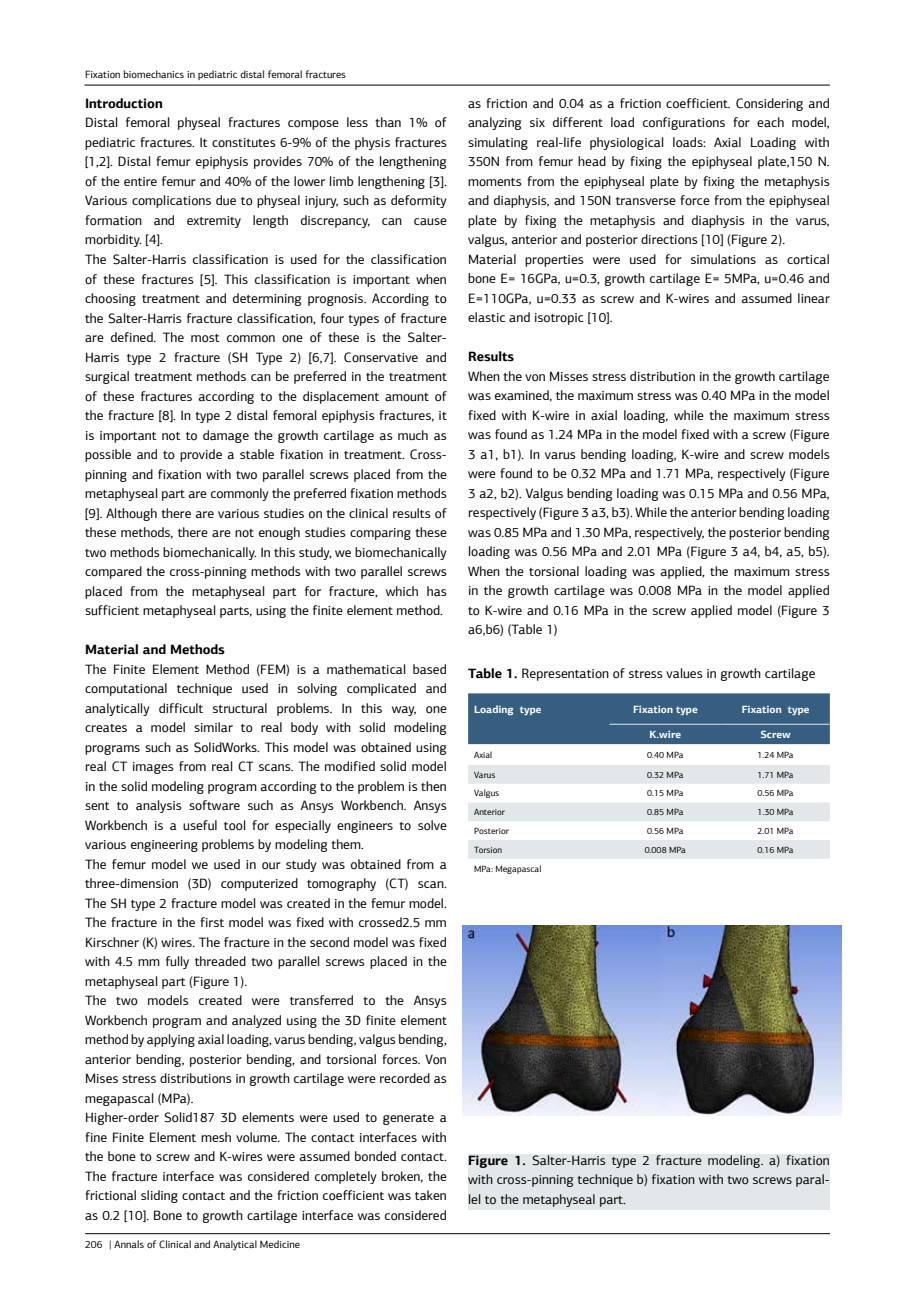
<style>
.page{position:relative;width:915px;height:1306px;background:#fff}
.page>*{position:absolute;margin:0;border:0;box-sizing:border-box;transform-origin:0 0}
.t1{font:13.5px/19.5px "PF Agora Sans Pro";color:#000}
.t2{font:700 13.5px "PF Agora Sans Pro";color:#000}
.t3{font:10.5px "PF Agora Sans Pro";color:#000}
.t4{font:700 10.5px "PF Agora Sans Pro";color:#fff}
.t5{font:9px "PF Agora Sans Pro";color:#000}
.s1{font-weight:700}
</style>
<div class="page">
<hr style="left:85px;top:1233px;width:744px;height:1px;background:#000">
<hr style="left:84px;top:85px;width:745px;height:1px;background:#000">
<div style="left:468px;top:693px;width:361px;height:51px;background:#355e81"></div>
<svg style="left:468px;top:765px;width:361px;height:93px"></svg>
<hr style="left:609px;top:724px;width:112px;height:1px;background:#e2e7ea">
<hr style="left:721px;top:724px;width:108px;height:1px;background:#e2e7ea">
<img style="left:462px;top:925px;width:379px;height:189px">
<div style="left:468px;top:1154px;width:361px;height:55px;background:#e2e7ea"></div>
<p class="t3" style="left:85px;top:68px;width:262px">Fixation biomechanics in pediatric distal femoral fractures</p>
<p class="t2" style="left:85px;top:95px;width:79px">Introduction</p>
<p class="t1" style="left:85px;top:113px;width:363px">Distal femoral physeal fractures compose less than 1% of pediatric fractures. It constitutes 6-9% of the physis fractures [1,2]. Distal femur epiphysis provides 70% of the lengthening of the entire femur and 40% of the lower limb lengthening [3].<br>Various complications due to physeal injury, such as deformity formation and extremity length discrepancy, can cause morbidity. [4].<br>The Salter-Harris classification is used for the classification of these fractures [5]. This classification is important when choosing treatment and determining prognosis. According to the Salter-Harris fracture classification, four types of fracture are defined. The most common one of these is the Salter-Harris type 2 fracture (SH Type 2) [6,7]. Conservative and surgical treatment methods can be preferred in the treatment of these fractures according to the displacement amount of the fracture [8]. In type 2 distal femoral epiphysis fractures, it is important not to damage the growth cartilage as much as possible and to provide a stable fixation in treatment. Cross&shy;pinning and fixation with two parallel screws placed from the metaphyseal part are commonly the preferred fixation methods [9]. Although there are various studies on the clinical results of these methods, there are not enough studies comparing these two methods biomechanically. In this study, we biomechanically compared the cross-pinning methods with two parallel screws placed from the metaphyseal part for fracture, which has sufficient metaphyseal parts, using the finite element method.</p>
<p class="t2" style="left:85px;top:641px;width:141px">Material and Methods</p>
<p class="t1" style="left:85px;top:659px;width:363px">The Finite Element Method (FEM) is a mathematical based computational technique used in solving complicated and analytically difficult structural problems. In this way, one creates a model similar to real body with solid modeling programs such as SolidWorks. This model was obtained using real CT images from real CT scans. The modified solid model in the solid modeling program according to the problem is then sent to analysis software such as Ansys Workbench. Ansys Workbench is a useful tool for especially engineers to solve various engineering problems by modeling them.<br>The femur model we used in our study was obtained from a three-dimension (3D) computerized tomography (CT) scan.<br>The SH type 2 fracture model was created in the femur model.<br>The fracture in the first model was fixed with crossed2.5 mm Kirschner (K) wires. The fracture in the second model was fixed with 4.5 mm fully threaded two parallel screws placed in the metaphyseal part (Figure 1).<br>The two models created were transferred to the Ansys Workbench program and analyzed using the 3D finite element method by applying axial loading, varus bending, valgus bending, anterior bending, posterior bending, and torsional forces. Von Mises stress distributions in growth cartilage were recorded as megapascal (MPa).<br>Higher-order Solid187 3D elements were used to generate a fine Finite Element mesh volume. The contact interfaces with the bone to screw and K-wires were assumed bonded contact.<br>The fracture interface was considered completely broken, the frictional sliding contact and the friction coefficient was taken as 0.2 [10]. Bone to growth cartilage interface was considered</p>
<p class="t3" style="left:85px;top:1238px;width:19px">206</p>
<p class="t3" style="left:109px;top:1238px;width:192px">| Annals of Clinical and Analytical Medicine</p>
<p class="t1" style="left:468px;top:93px;width:363px">as friction and 0.04 as a friction coefficient. Considering and analyzing six different load configurations for each model, simulating real-life physiological loads: Axial Loading with 350N from femur head by fixing the epiphyseal plate,150 N. moments from the epiphyseal plate by fixing the metaphysis and diaphysis, and 150N transverse force from the epiphyseal plate by fixing the metaphysis and diaphysis in the varus, valgus, anterior and posterior directions [10] (Figure 2).<br>Material properties were used for simulations as cortical bone E= 16GPa, u=0.3, growth cartilage E= 5MPa, u=0.46 and E=110GPa, u=0.33 as screw and K-wires and assumed linear elastic and isotropic [10].</p>
<p class="t2" style="left:468px;top:348px;width:47px">Results</p>
<p class="t1" style="left:468px;top:366px;width:363px;text-align:justify">When the von Misses stress distribution in the growth cartilage was examined, the maximum stress was 0.40 MPa in the model fixed with K-wire in axial loading, while the maximum stress was found as 1.24 MPa in the model fixed with a screw (Figure 3 a1, b1). In varus bending loading, K-wire and screw models were found to be 0.32 MPa and 1.71 MPa, respectively (Figure 3 a2, b2). Valgus bending loading was 0.15 MPa and 0.56 MPa, respectively (Figure 3 a3, b3). While the anterior bending loading was 0.85 MPa and 1.30 MPa, respectively, the posterior bending loading was 0.56 MPa and 2.01 MPa (Figure 3 a4, b4, a5, b5).<br>When the torsional loading was applied, the maximum stress in the growth cartilage was 0.008 MPa in the model applied to K-wire and 0.16 MPa in the screw applied model (Figure 3 a6,b6) (Table 1)</p>
<p class="t1" style="left:468px;top:664px;width:349px"><span class="s1">Table 1.</span> Representation of stress values in growth cartilage</p>
<p class="t4" style="left:474px;top:702px;width:69px">Loading type</p>
<p class="t4" style="left:632px;top:702px;width:66px">Fixation type</p>
<p class="t4" style="left:741px;top:702px;width:69px">Fixation type</p>
<p class="t4" style="left:649px;top:728px;width:33px">K.wire</p>
<p class="t4" style="left:760px;top:728px;width:32px">Screw</p>
<p class="t5" style="left:474px;top:749px;width:20px">Axial</p>
<p class="t5" style="left:647px;top:749px;width:38px">0.40 MPa</p>
<p class="t5" style="left:757px;top:749px;width:38px">1.24 MPa</p>
<p class="t5" style="left:474px;top:769px;width:23px">Varus</p>
<p class="t5" style="left:647px;top:769px;width:38px">0.32 MPa</p>
<p class="t5" style="left:757px;top:769px;width:38px">1.71 MPa</p>
<p class="t5" style="left:474px;top:788px;width:27px">Valgus</p>
<p class="t5" style="left:647px;top:788px;width:38px">0.15 MPa</p>
<p class="t5" style="left:757px;top:788px;width:38px">0.56 MPa</p>
<p class="t5" style="left:474px;top:806px;width:32px">Anterior</p>
<p class="t5" style="left:647px;top:806px;width:38px">0.85 MPa</p>
<p class="t5" style="left:757px;top:806px;width:38px">1.30 MPa</p>
<p class="t5" style="left:474px;top:825px;width:36px">Posterior</p>
<p class="t5" style="left:647px;top:825px;width:38px">0.56 MPa</p>
<p class="t5" style="left:757px;top:825px;width:38px">2.01 MPa</p>
<p class="t5" style="left:474px;top:844px;width:30px">Torsion</p>
<p class="t5" style="left:644px;top:844px;width:43px">0.008 MPa</p>
<p class="t5" style="left:757px;top:844px;width:38px">0.16 MPa</p>
<p class="t5" style="left:474px;top:863px;width:69px">MPa: Megapascal</p>
<p class="t1" style="left:468px;top:1150px;width:363px;text-align:justify"><span class="s1">Figure 1.</span> Salter-Harris type 2 fracture modeling. a) fixation with cross-pinning technique b) fixation with two screws paral&shy;lel to the metaphyseal part.</p>
</div>
